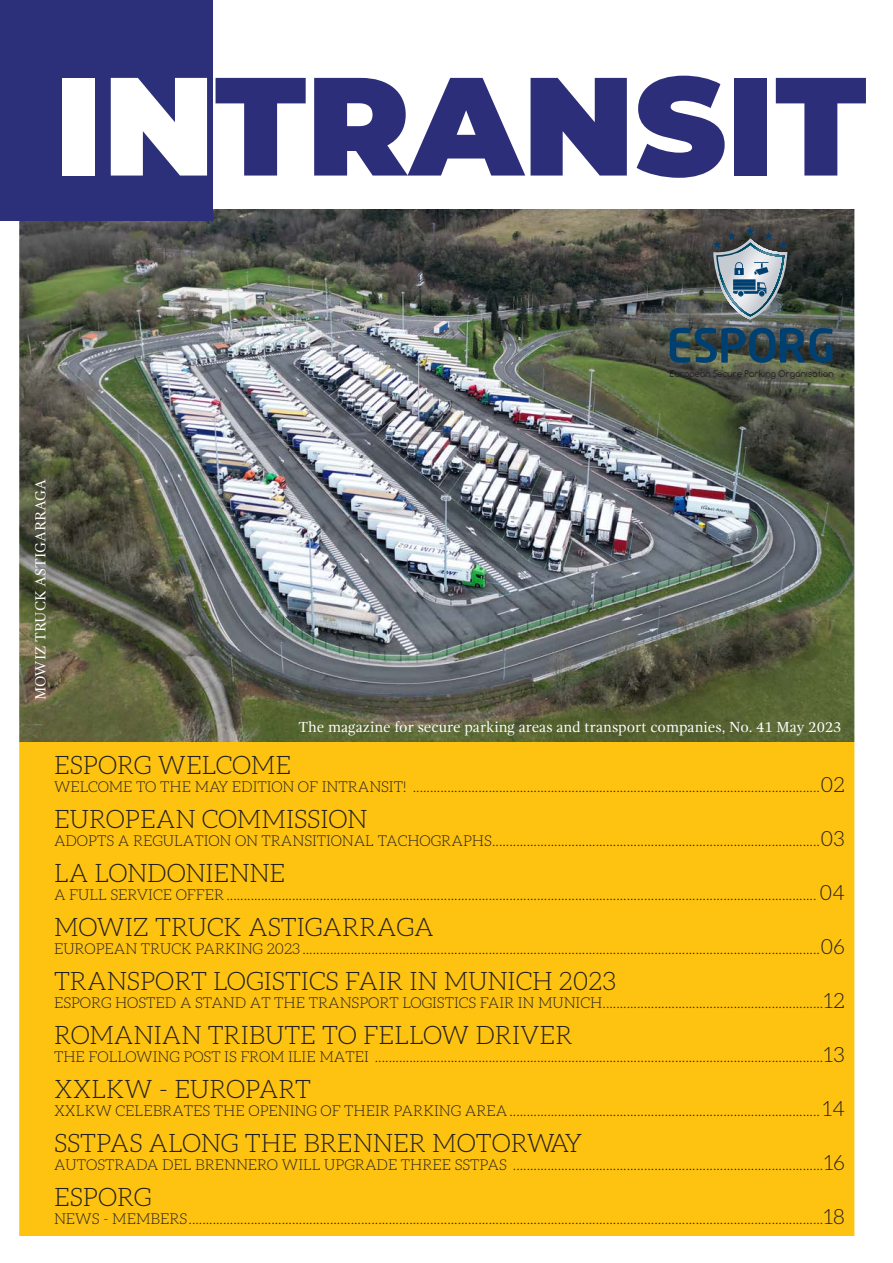
<style>
.page{position:relative;width:893px;height:1263px;background:#fff}
.page>*{position:absolute;margin:0;border:0;box-sizing:border-box;transform-origin:0 0}
.Title_White{font:900 139.5px "Montserrat";color:#2d2e79}
.SUB_TITLE{font:300 25.5px "Aleo";color:#231f20}
.lijnstip{font:300 21px "Aleo";color:#231f20}
.lijnstip-2{font:300 15px "Aleo";color:#231f20}
.TEXT_TITLE{font:15px "Gandhi Serif";color:#fff}
.t1{font:9.75px "Comfortaa";color:#231f20;scale:.95 1}
.s1{color:#fff}
.s2{font-size:21px}
</style>
<div class="page">
<img style="left:0;top:209px;width:855px;height:1027px">
<div style="left:0;top:0;width:213px;height:220px;background:#2c307a"></div>
<svg style="left:670px;top:328px;width:162px;height:35px;background:#29495a"></svg>
<img style="left:713px;top:227px;width:75px;height:93px">
<p class="Title_White" style="left:54px;top:21px;width:814px"><span class="s1">IN</span>TRANSIT</p>
<p class="t1" style="left:670px;top:368px;width:174px">European Secure Parking Organisation</p>
<p class="TEXT_TITLE" style="left:32px;top:700px;width:222px;rotate:-90deg">MOWIZ TRUCK ASTIGARRAGA</p>
<p class="TEXT_TITLE" style="left:298px;top:718px;width:545px">The magazine for secure parking areas and transport companies, No. 41 May 2023</p>
<p class="SUB_TITLE" style="left:54px;top:751px;width:239px">ESPORG WELCOME</p>
<p class="lijnstip-2" style="left:54px;top:779px;width:792px">WELCOME TO THE MAY EDITION OF INTRANSIT! ......................................................................................................................<span class="s2">02</span></p>
<p class="SUB_TITLE" style="left:54px;top:805px;width:315px">EUROPEAN COMMISSION</p>
<p class="lijnstip-2" style="left:54px;top:833px;width:792px">ADOPTS A REGULATION ON TRANSITIONAL TACHOGRAPHS...............................................................................................<span class="s2">03</span></p>
<p class="SUB_TITLE" style="left:54px;top:859px;width:233px">LA LONDONIENNE</p>
<p class="lijnstip-2" style="left:54px;top:887px;width:792px">A FULL SERVICE OFFER........................................................................................................................................................................... <span class="s2">04</span></p>
<p class="SUB_TITLE" style="left:54px;top:913px;width:381px">MOWIZ TRUCK ASTIGARRAGA</p>
<p class="lijnstip-2" style="left:54px;top:941px;width:792px">EUROPEAN TRUCK PARKING 2023 ......................................................................................................................................................<span class="s2">06</span></p>
<p class="SUB_TITLE" style="left:54px;top:967px;width:564px">TRANSPORT LOGISTICS FAIR IN MUNICH 2023</p>
<p class="lijnstip-2" style="left:54px;top:995px;width:550px">ESPORG HOSTED A STAND AT THE TRANSPORT LOGISTICS FAIR IN MUNICH</p>
<p class="lijnstip" style="left:824px;top:989px;width:22px">12</p>
<p class="SUB_TITLE" style="left:54px;top:1021px;width:520px">ROMANIAN TRIBUTE TO FELLOW DRIVER</p>
<p class="lijnstip-2" style="left:54px;top:1049px;width:792px">THE FOLLOWING POST IS FROM ILIE MATEI ..................................................................................................................................<span class="s2">13</span></p>
<p class="SUB_TITLE" style="left:54px;top:1075px;width:259px">XXLKW - EUROPART</p>
<p class="lijnstip-2" style="left:54px;top:1103px;width:792px">XXLKW CELEBRATES THE OPENING OF THEIR PARKING AREA.......................................................................................... <span class="s2">14</span></p>
<p class="SUB_TITLE" style="left:54px;top:1129px;width:530px">SSTPAS ALONG THE BRENNER MOTORWAY</p>
<p class="lijnstip-2" style="left:54px;top:1157px;width:792px">AUTOSTRADA DEL BRENNERO WILL UPGRADE THREE SSTPAS ..........................................................................................<span class="s2">16</span></p>
<p class="SUB_TITLE" style="left:54px;top:1183px;width:99px">ESPORG</p>
<p class="lijnstip-2" style="left:54px;top:1211px;width:792px">NEWS - MEMBERS........................................................................................................................................................................................<span class="s2">18</span></p>
</div>
